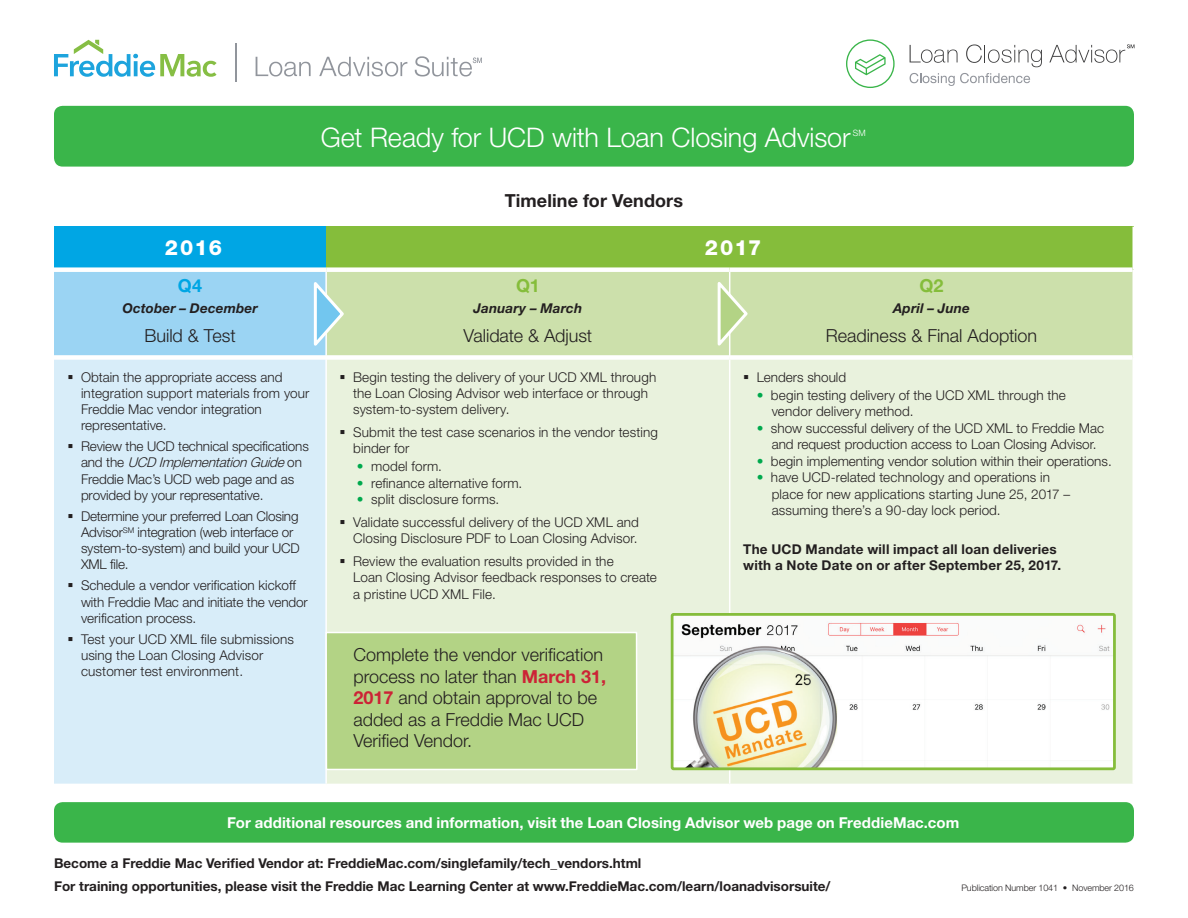
<style>
.page{position:relative;width:1188px;height:918px;background:#fff}
.page>*{position:absolute;margin:0;border:0;box-sizing:border-box;transform-origin:0 0}
.t1{font:300 27px "Helvetica Neue";letter-spacing:-.005em;color:#fff}
.t2{font:800 21px "Helvetica Neue";letter-spacing:.065em;color:#fff}
.t3{font:300 18px/21.6px "Helvetica Neue";color:#231f20}
.t4{font:700 18px "Helvetica Neue";letter-spacing:.005em;color:#231f20}
.t5{font:700 18px "Helvetica Neue";color:#85bd3b}
.t6{font:700 18px "Helvetica Neue";color:#00a6e4}
.t7{font:700 15px "Helvetica Neue";letter-spacing:.005em;color:#fff}
.t8{font:300 13.5px/16.2px "Helvetica Neue";color:#231f20}
.t9{font:700 13.5px "Helvetica Neue";color:#231f20}
.t10{font:700 13.5px/16.2px "Helvetica Neue";letter-spacing:.02em;color:#231f20}
.t11{font:italic 700 13.5px "Helvetica Neue";letter-spacing:.01em;color:#231f20}
.t12{font:300 9px "Helvetica Neue";letter-spacing:-.01em;color:#231f20}
.t13{font:300 8.7px "Helvetica Neue";color:#fff}
.s1{font-style:italic}
.s2{color:#00a94d}
.s3{font-weight:700;color:#cc2336}
</style>
<div class="page">
<div style="left:54px;top:106px;width:1080px;height:61px;background:#3ab54a;border-radius:9px"></div>
<div style="left:54px;top:802px;width:1080px;height:41px;background:#3ab54a;border-radius:9px"></div>
<hr style="left:235px;top:43px;width:2px;height:38px;background:#91959c">
<svg style="left:256px;top:57px;width:55px;height:19px"></svg>
<svg style="left:319px;top:57px;width:88px;height:19px"></svg>
<svg style="left:54px;top:40px;width:163px;height:37px"></svg>
<svg style="left:415px;top:56px;width:67px;height:20px"></svg>
<svg style="left:910px;top:45px;width:48px;height:18px"></svg>
<svg style="left:966px;top:44px;width:76px;height:23px"></svg>
<svg style="left:910px;top:73px;width:120px;height:13px"></svg>
<svg style="left:846px;top:39px;width:49px;height:49px"></svg>
<svg style="left:1049px;top:44px;width:86px;height:19px"></svg>
<div style="left:54px;top:227px;width:272px;height:43px;background:#00a6e4"></div>
<div style="left:326px;top:227px;width:807px;height:43px;background:#85bd3b"></div>
<div style="left:54px;top:270px;width:272px;height:87px;background:#9bd4f3"></div>
<div style="left:327px;top:272px;width:805px;height:83px;background:#cce0ab"></div>
<div style="left:54px;top:357px;width:272px;height:427px;background:#d8edf9"></div>
<div style="left:327px;top:360px;width:805px;height:424px;background:#e9f2dd"></div>
<hr style="left:1132px;top:227px;width:2px;height:43px;background:#fff">
<hr style="left:729px;top:360px;width:1px;height:424px;background:#fff">
<div style="left:54px;top:267px;width:272px;height:5px;background:#fff"></div>
<div style="left:54px;top:355px;width:273px;height:5px;background:#fff"></div>
<div style="left:326px;top:267px;width:404px;height:5px;background:#fff"></div>
<div style="left:730px;top:267px;width:402px;height:5px;background:#fff"></div>
<hr style="left:729px;top:272px;width:1px;height:85px;background:#fff">
<hr style="left:325px;top:360px;width:2px;height:424px;background:#fff">
<hr style="left:325px;top:272px;width:2px;height:83px;background:#fff">
<div style="left:326px;top:633px;width:311px;height:136px;background:#b3d385"></div>
<div style="left:325px;top:632px;width:313px;height:138px;border:2px solid #fff"></div>
<svg style="left:313px;top:276px;width:34px;height:76px"></svg>
<svg style="left:716px;top:275px;width:34px;height:77px;background:#cfe2b1"></svg>
<img style="left:675px;top:617px;width:437px;height:149px">
<div style="left:671px;top:613px;width:445px;height:157px;border:3px solid #85bd3b"></div>
<h1 class="t1" style="left:321px;top:121px;width:531px">Get Ready for UCD with Loan Closing Advisor</h1>
<p class="t13" style="left:853px;top:127px;width:14px">SM</p>
<h3 class="t4" style="left:505px;top:189px;width:180px">Timeline for Vendors</h3>
<h2 class="t2" style="left:165px;top:235px;width:59px">2016</h2>
<h2 class="t2" style="left:705px;top:235px;width:58px">2017</h2>
<h3 class="t6" style="left:178px;top:275px;width:26px">Q4</h3>
<p class="t11" style="left:123px;top:300px;width:137px">October – December</p>
<h3 class="t3" style="left:144px;top:324px;width:93px">Build &amp; Test</h3>
<h3 class="t5" style="left:516px;top:275px;width:25px">Q1</h3>
<p class="t11" style="left:474px;top:300px;width:110px">January – March</p>
<h3 class="t3" style="left:464px;top:324px;width:130px">Validate &amp; Adjust</h3>
<h3 class="t5" style="left:919px;top:275px;width:26px">Q2</h3>
<p class="t11" style="left:893px;top:300px;width:78px">April – June</p>
<h3 class="t3" style="left:826px;top:324px;width:213px">Readiness &amp; Final Adoption</h3>
<p class="t8" style="left:81px;top:368px;width:230px;text-indent:-14px">▪ Obtain the appropriate access and integration support materials from your<br>Freddie Mac vendor integration representative.</p>
<p class="t8" style="left:81px;top:438px;width:229px;text-indent:-13px">▪ Review the UCD technical specifications a n d t h e <span class="s1">UCD ImplementationGuide</span>o n Freddie Mac’s UCD web page and as provided by your representative.</p>
<p class="t8" style="left:81px;top:508px;width:220px;text-indent:-13px">▪ Determine your preferred Loan Closing<br>Advisor<sup>SM</sup> integration (web interface or system-to-system) and build your UCD<br>XML file.</p>
<p class="t8" style="left:81px;top:577px;width:228px;text-indent:-14px">▪ Schedule a vendor verification kickoff with Freddie Mac and initiate the vendor verification process.</p>
<p class="t8" style="left:81px;top:631px;width:214px;text-indent:-13px">▪ Test your UCD XML file submissions using the Loan Closing Advisor customer test environment.</p>
<p class="t8" style="left:353px;top:368px;width:305px;text-indent:-14px">▪ Begin testing the delivery of your UCD XML through the Loan Closing Advisor web interface or through system-to-system delivery.</p>
<p class="t8" style="left:353px;top:424px;width:306px;text-indent:-14px">▪ Submit the test case scenarios in the vendor testing binder for</p>
<p class="t8" style="left:357px;top:458px;width:87px"><span class="s2">•</span> model form.</p>
<p class="t8" style="left:357px;top:474px;width:167px"><span class="s2">•</span> refinance alternative form.</p>
<p class="t8" style="left:357px;top:491px;width:144px"><span class="s2">•</span> split disclosure forms.</p>
<p class="t8" style="left:340px;top:514px;width:301px;text-align:right">▪ Validate successful delivery of the UCD XML and<br>Closing Disclosure PDF to Loan Closing Advisor.</p>
<p class="t8" style="left:353px;top:553px;width:305px;text-indent:-14px">▪ Review the evaluation results provided in the<br>Loan Closing Advisor feedback responses to create a pristine UCD XML File.</p>
<h3 class="t3" style="left:353px;top:643px;width:254px">Complete the vendor verification process no later than <span class="s3">March 31,<br>2017</span> and obtain approval to be added as a Freddie Mac UCD<br>Verified Vendor.</h3>
<p class="t8" style="left:743px;top:368px;width:105px">▪ Lenders should</p>
<p class="t8" style="left:772px;top:386px;width:296px;text-indent:-15px"><span class="s2">•</span> begin testing delivery of the UCD XML through the vendor delivery method.</p>
<p class="t8" style="left:757px;top:419px;width:349px;text-align:center"><span class="s2">•</span> show successful delivery of the UCD XML to Freddie Mac and request production access to Loan Closing Advisor.</p>
<p class="t8" style="left:757px;top:452px;width:357px"><span class="s2">•</span> begin implementing vendor solution within their operations.</p>
<p class="t8" style="left:772px;top:469px;width:300px;text-indent:-15px"><span class="s2">•</span> have UCD-related technology and operations in place for new applications starting June 25, 2017 – assuming there’s a 90-day lock period.</p>
<p class="t10" style="left:743px;top:541px;width:320px">The UCD Mandate will impact all loan deliveries with a Note Date on or after September 25, 2017.</p>
<p class="t7" style="left:227px;top:813px;width:734px">For additional resources and information, visit the Loan Closing Advisor web page on FreddieMac.com</p>
<p class="t9" style="left:54px;top:855px;width:589px">Become a Freddie Mac Verified Vendor at: FreddieMac.com/singlefamily/tech_vendors.html</p>
<p class="t9" style="left:54px;top:878px;width:778px">For training opportunities, please visit the Freddie Mac Learning Center at www.FreddieMac.com/learn/loanadvisorsuite/</p>
<p class="t12" style="left:961px;top:882px;width:174px">Publication Number 1041 • November 2016</p>
</div>
